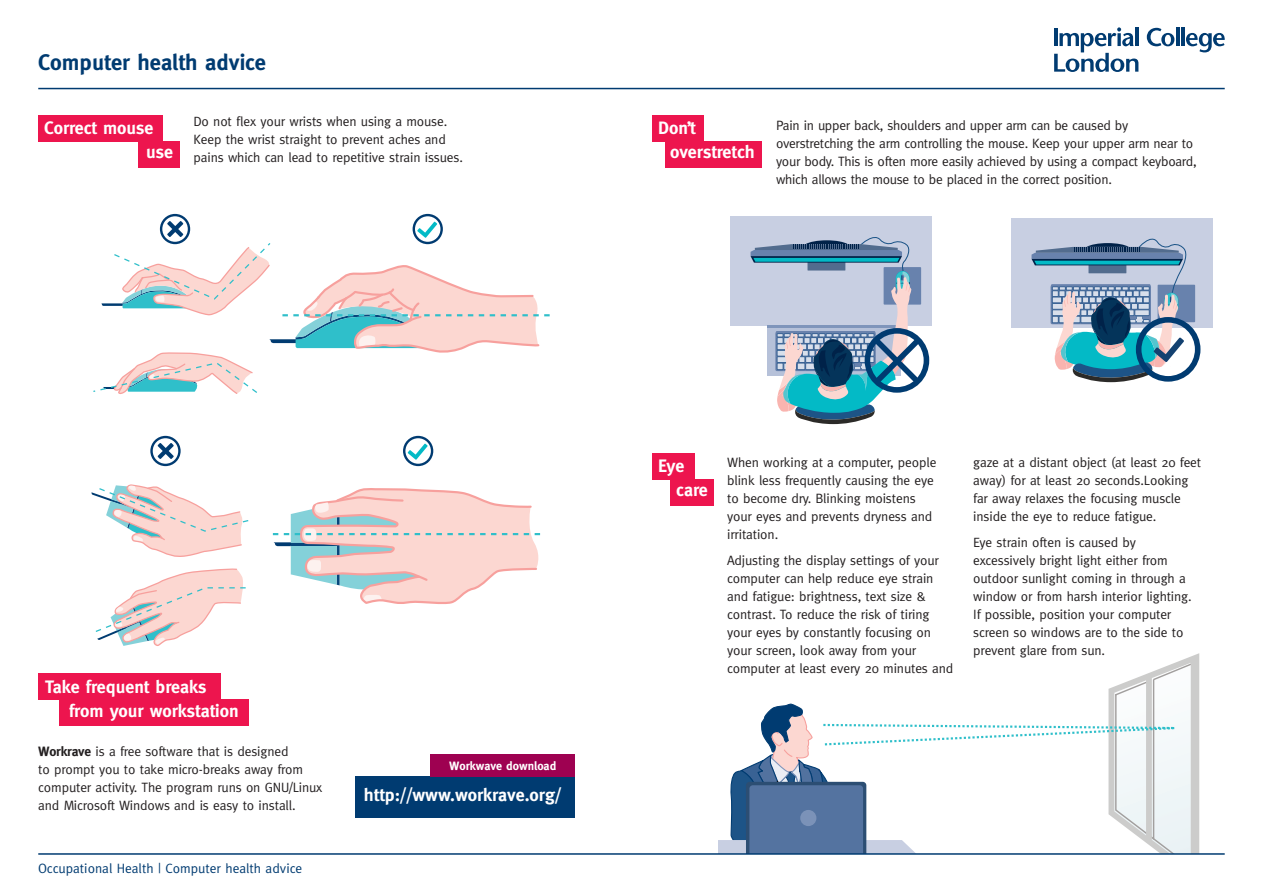
<style>
.page{position:relative;width:1263px;height:893px;background:#fff}
.page>*{position:absolute;margin:0;border:0;box-sizing:border-box;transform-origin:0 0}
.t1{font:700 22.5px "Meta";color:#003b71}
.t2{font:700 18px/24px "Meta";color:#fff}
.t3{font:13.5px/18px "Meta";letter-spacing:-.01em;color:#231f20}
.t4{font:13.5px "Meta";color:#003b71}
.t5{font:700 12.15px "Meta";color:#fff}
.s1{font-weight:700}
</style>
<div class="page">
<svg style="left:719px;top:653px;width:481px;height:200px"></svg>
<hr style="left:38px;top:853px;width:1187px;height:2px;background:#003b71">
<svg style="left:1147px;top:28px;width:27px;height:18px"></svg>
<hr style="left:1176px;top:27px;width:3px;height:19px;background:#003b71">
<hr style="left:1181px;top:27px;width:3px;height:19px;background:#003b71">
<svg style="left:1186px;top:33px;width:39px;height:19px"></svg>
<svg style="left:1054px;top:27px;width:84px;height:45px"></svg>
<hr style="left:38px;top:88px;width:1187px;height:1px;background:#003b71">
<svg style="left:93px;top:214px;width:457px;height:180px"></svg>
<svg style="left:91px;top:484px;width:158px;height:73px"></svg>
<svg style="left:95px;top:568px;width:151px;height:78px"></svg>
<svg style="left:273px;top:488px;width:268px;height:116px"></svg>
<svg style="left:403px;top:436px;width:30px;height:30px"></svg>
<svg style="left:150px;top:436px;width:31px;height:30px"></svg>
<div style="left:1011px;top:219px;width:202px;height:109px;background:#c8cfe2"></div>
<div style="left:1157px;top:285px;width:38px;height:37px;background:#6882ad"></div>
<div style="left:730px;top:216px;width:202px;height:109px;background:#c8cfe2"></div>
<div style="left:1136px;top:317px;width:64px;height:65px;border:6px solid #003b71;border-radius:50%"></div>
<svg style="left:1031px;top:238px;width:157px;height:145px"></svg>
<svg style="left:750px;top:237px;width:176px;height:188px"></svg>
<div style="left:38px;top:115px;width:125px;height:26px;background:#ed154e"></div>
<div style="left:138px;top:141px;width:42px;height:27px;background:#ed154e"></div>
<div style="left:652px;top:115px;width:52px;height:26px;background:#ed154e"></div>
<div style="left:665px;top:141px;width:97px;height:27px;background:#ed154e"></div>
<div style="left:652px;top:453px;width:43px;height:26px;background:#ed154e"></div>
<div style="left:670px;top:479px;width:44px;height:27px;background:#ed154e"></div>
<div style="left:38px;top:673px;width:182px;height:26px;background:#ed154e"></div>
<div style="left:60px;top:699px;width:189px;height:27px;background:#ed154e"></div>
<div style="left:355px;top:776px;width:220px;height:41px;background:#003b71"></div>
<div style="left:431px;top:754px;width:144px;height:22px;background:#9e0151"></div>
<h1 class="t1" style="left:38px;top:50px;width:229px">Computer health advice</h1>
<p class="t3" style="left:193px;top:112px;width:271px">Do not flex your wrists when using a mouse.<br>Keep the wrist straight to prevent aches and pains which can lead to repetitive strain issues.</p>
<h2 class="t2" style="left:146px;top:116px;width:29px;text-indent:-102px">Correct mouse use</h2>
<h2 class="t2" style="left:670px;top:116px;width:86px;text-indent:-12px">Don’t overstretch</h2>
<p class="t3" style="left:776px;top:116px;width:422px">Pain in upper back, shoulders and upper arm can be caused by overstretching the arm controlling the mouse. Keep your upper arm near to your body. This is often more easily achieved by using a compact keyboard, which allows the mouse to be placed in the correct position.</p>
<h2 class="t2" style="left:69px;top:675px;width:171px;text-indent:-24px">Take frequent breaks from your workstation</h2>
<p class="t3" style="left:38px;top:742px;width:285px"><span class="s1">Workrave</span> is a free software that is designed<br>to prompt you to take micro-breaks away from computer activity. The program runs on GNU/Linux and Microsoft Windows and is easy to install.</p>
<p class="t4" style="left:38px;top:861px;width:266px">Occupational Health | Computer health advice</p>
<p class="t5" style="left:449px;top:759px;width:109px">Workwave download</p>
<h2 class="t2" style="left:364px;top:783px;width:199px">http://www.workrave.org/</h2>
<h2 class="t2" style="left:676px;top:454px;width:33px;text-indent:-18px">Eye care</h2>
<p class="t3" style="left:727px;top:453px;width:211px">When working at a computer, people blink less frequently causing the eye to become dry. Blinking moistens your eyes and prevents dryness and irritation.</p>
<p class="t3" style="left:727px;top:551px;width:228px">Adjusting the display settings of your computer can help reduce eye strain and fatigue: brightness, text size &amp; contrast. To reduce the risk of tiring your eyes by constantly focusing on your screen, look away from your computer at least every 20 minutes and</p>
<p class="t3" style="left:973px;top:453px;width:229px">gaze at a distant object (at least 20 feet away) for at least 20 seconds.Looking far away relaxes the focusing muscle inside the eye to reduce fatigue.</p>
<p class="t3" style="left:973px;top:533px;width:220px">Eye strain often is caused by excessively bright light either from outdoor sunlight coming in through a window or from harsh interior lighting.<br>If possible, position your computer screen so windows are to the side to prevent glare from sun.</p>
</div>
